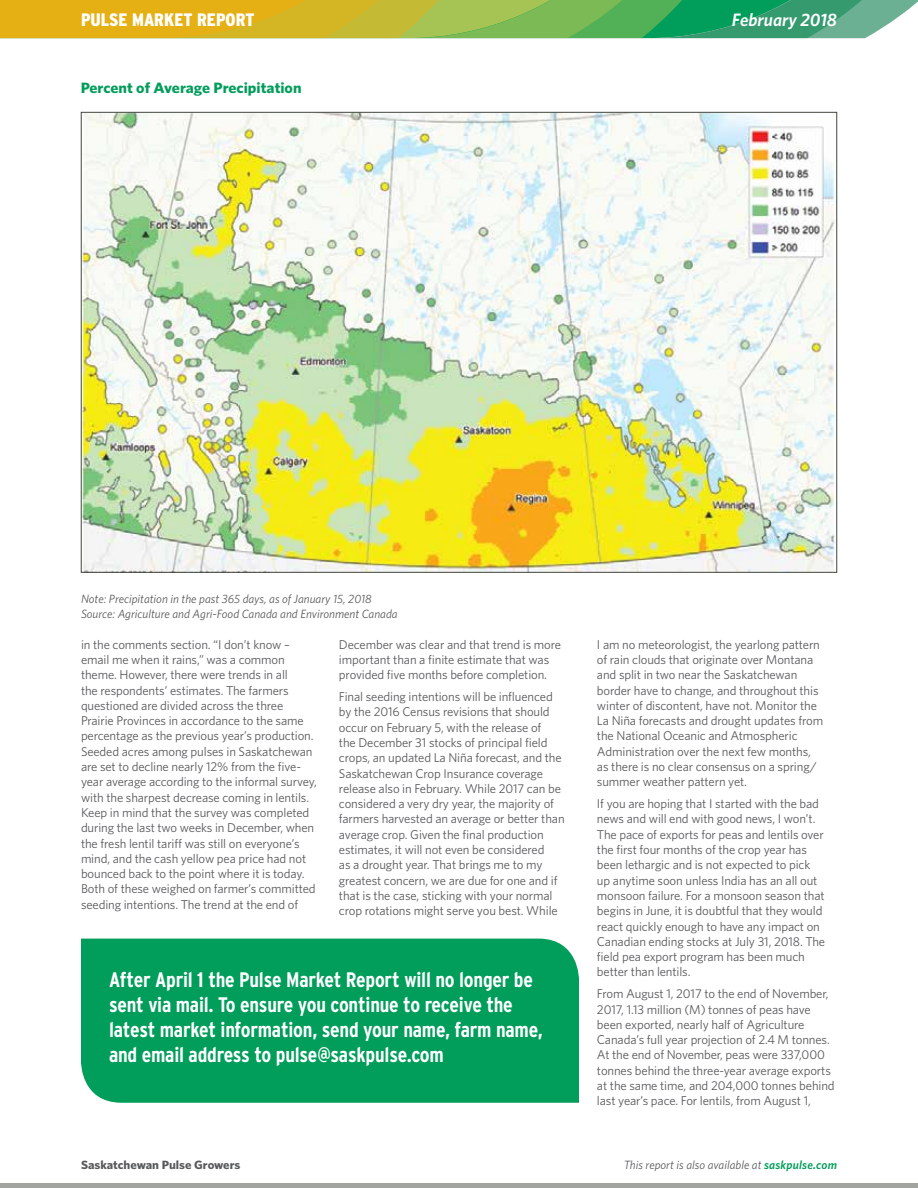
<style>
.page{position:relative;width:918px;height:1188px;background:#fff}
.page>*{position:absolute;margin:0;border:0;box-sizing:border-box;transform-origin:0 0}
.t1{font:700 condensed 21px/25.2px "Interstate";letter-spacing:-.01em;color:#fff}
.t2{font:900 condensed 18px "Interstate";color:#fff}
.t3{font:italic 600 18px "Whitney";color:#fff}
.t4{font:700 15px "Whitney";color:#009d5b;scale:1.06 1}
.t5{font:12.75px/15.3px "Whitney";letter-spacing:-.01em;color:#58595b}
.t6{font:italic 12px/15px "Whitney";color:#58595b}
.t7{font:700 12px "Whitney";color:#58595b;scale:1.06 1}
.s1{font-weight:600;color:#009d5b}
</style>
<div class="page">
<hr style="left:0;top:1184px;width:918px;height:4px;background:#a2a4a0">
<hr style="left:0;top:38px;width:887px;height:1px;background:#41463e">
<svg style="left:0;top:0;width:918px;height:38px;background:#98b246"></svg>
<div style="left:81px;top:939px;width:498px;height:164px;background:#009d5b"></div>
<img style="left:83px;top:114px;width:752px;height:457px">
<h2 class="t2" style="left:81px;top:9px;width:175px">PULSE MARKET REPORT</h2>
<h2 class="t3" style="left:732px;top:8px;width:107px">February 2018</h2>
<p class="t4" style="left:81px;top:78px;width:210px">Percent of Average Precipitation</p>
<p class="t6" style="left:81px;top:591px;width:318px">Note: Precipitation in the past 365 days, as of January 15, 2018<br>Source: Agriculture and Agri-Food Canada and Environment Canada</p>
<p class="t5" style="left:81px;top:636px;width:237px">in the comments section. “I don’t know – email me when it rains,” was a common theme. However, there were trends in all<br>the respondents’ estimates. The farmers questioned are divided across the three Prairie Provinces in accordance to the same percentage as the previous year’s production.<br>Seeded acres among pulses in Saskatchewan are set to decline nearly 12% from the five&shy;year average according to the informal survey, with the sharpest decrease coming in lentils.<br>Keep in mind that the survey was completed during the last two weeks in December, when the fresh lentil tariff was still on everyone’s mind, and the cash yellow pea price had not bounced back to the point where it is today.<br>Both of these weighed on farmer’s committed seeding intentions. The trend at the end of</p>
<p class="t5" style="left:339px;top:636px;width:224px">December was clear and that trend is more important than a finite estimate that was provided five months before completion.</p>
<p class="t5" style="left:339px;top:689px;width:227px">Final seeding intentions will be influenced by the 2016 Census revisions that should occur on February 5, with the release of<br>the December 31 stocks of principal field crops, an updated La Niña forecast, and the Saskatchewan Crop Insurance coverage release also in February. While 2017 can be considered a very dry year, the majority of farmers harvested an average or better than average crop. Given the final production estimates, it will not even be considered<br>as a drought year. That brings me to my greatest concern, we are due for one and if that is the case, sticking with your normal crop rotations might serve you best. While</p>
<h1 class="t1" style="left:109px;top:966px;width:435px">After April 1 the Pulse Market Report will no longer be sent via mail. To ensure you continue to receive the latest market information, send your name, farm name, and email address to pulse@saskpulse.com</h1>
<p class="t5" style="left:597px;top:636px;width:228px">I am no meteorologist, the yearlong pattern of rain clouds that originate over Montana and split in two near the Saskatchewan border have to change, and throughout this winter of discontent, have not. Monitor the La Niña forecasts and drought updates from the National Oceanic and Atmospheric Administration over the next few months, as there is no clear consensus on a spring/ summer weather pattern yet.</p>
<p class="t5" style="left:597px;top:796px;width:230px">If you are hoping that I started with the bad news and will end with good news, I won’t.<br>The pace of exports for peas and lentils over the first four months of the crop year has been lethargic and is not expected to pick up anytime soon unless India has an all out monsoon failure. For a monsoon season that begins in June, it is doubtful that they would react quickly enough to have any impact on Canadian ending stocks at July 31, 2018. The field pea export program has been much better than lentils.</p>
<p class="t5" style="left:597px;top:986px;width:239px">From August 1, 2017 to the end of November, 2017, 1.13 million (M) tonnes of peas have been exported, nearly half of Agriculture Canada’s full year projection of 2.4 M tonnes.<br>At the end of November, peas were 337,000 tonnes behind the three-year average exports at the same time, and 204,000 tonnes behind last year’s pace. For lentils, from August 1,</p>
<p class="t7" style="left:81px;top:1157px;width:152px">Saskatchewan Pulse Growers</p>
<p class="t6" style="left:624px;top:1157px;width:215px">This report is also available at <span class="s1">saskpulse.com</span></p>
</div>
